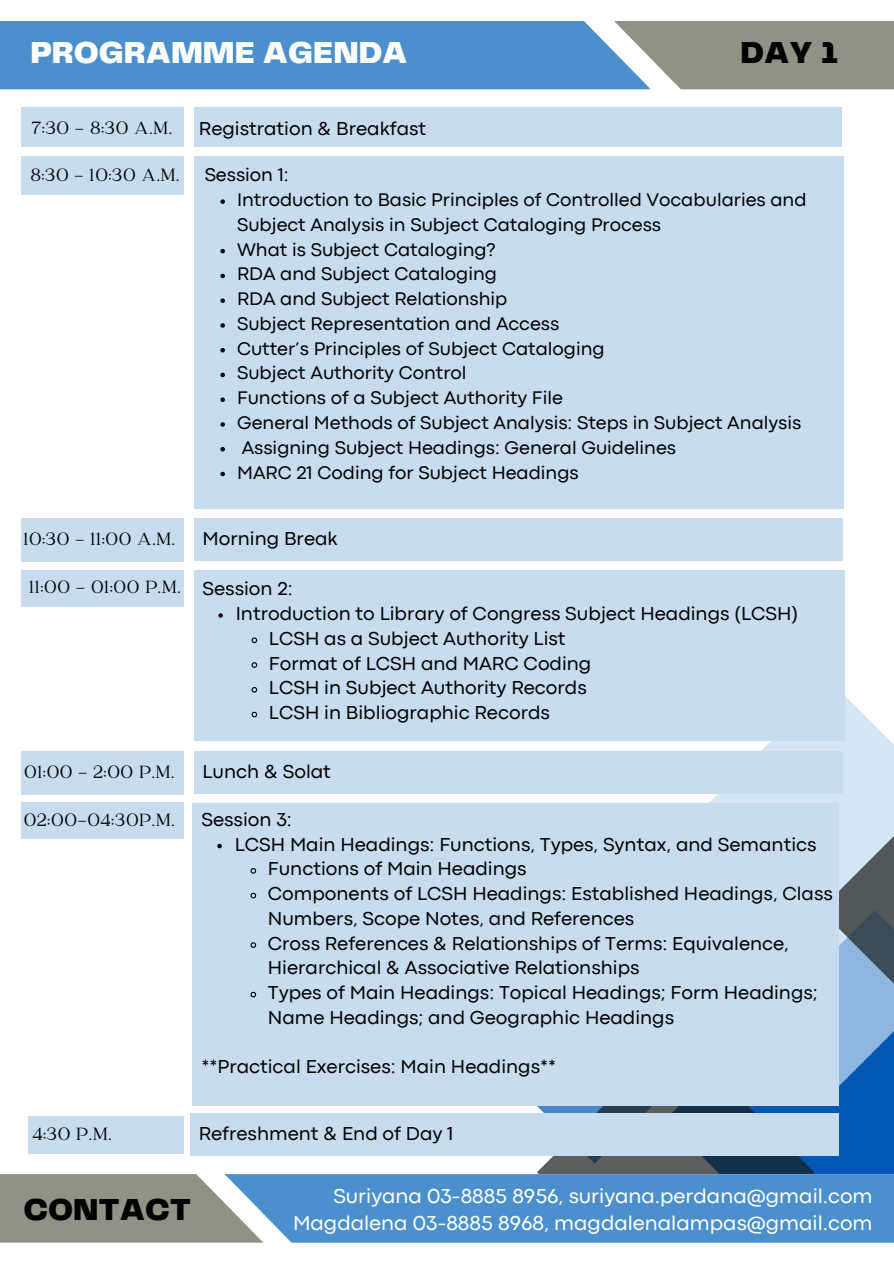
<style>
.page{position:relative;width:894px;height:1264px;background:#fff}
.page>*{position:absolute;margin:0;border:0;box-sizing:border-box;transform-origin:0 0}
.t1{font:900 31.5px "Telegraf";color:#fff}
.t2{font:900 31.5px "Telegraf";color:#000}
.t3{font:21px "Codec Pro";color:#fff}
.t4{font:19.5px/24.8px "Codec Pro";color:#000}
.t5{font:19.5px "Catchy Mager";letter-spacing:.05em;color:#000}
.t6{font:19.05px/24.8px "Codec Pro";color:#000}
</style>
<div class="page">
<svg style="left:0;top:21px;width:893px;height:68px;background:#6494ba"></svg>
<div style="left:21px;top:108px;width:163px;height:39px;background:#c7dcef"></div>
<div style="left:194px;top:156px;width:649px;height:352px;background:#c7dcef"></div>
<svg style="left:220px;top:199px;width:5px;height:5px"></svg>
<svg style="left:220px;top:249px;width:5px;height:4px"></svg>
<svg style="left:220px;top:274px;width:5px;height:4px"></svg>
<svg style="left:220px;top:298px;width:5px;height:5px"></svg>
<svg style="left:220px;top:323px;width:5px;height:5px"></svg>
<svg style="left:220px;top:348px;width:5px;height:4px"></svg>
<svg style="left:220px;top:373px;width:5px;height:4px"></svg>
<svg style="left:220px;top:397px;width:5px;height:5px"></svg>
<svg style="left:220px;top:422px;width:5px;height:5px"></svg>
<svg style="left:220px;top:447px;width:5px;height:4px"></svg>
<svg style="left:220px;top:472px;width:5px;height:4px"></svg>
<div style="left:814px;top:1094px;width:79px;height:79px;background:#0057b6"></div>
<svg style="left:524px;top:1105px;width:290px;height:68px;background:#4e6479"></svg>
<svg style="left:623px;top:681px;width:270px;height:413px"></svg>
<svg style="left:838px;top:805px;width:55px;height:209px;background:#8599aa"></svg>
<div style="left:194px;top:570px;width:650px;height:171px;background:#c7dcef"></div>
<svg style="left:218px;top:613px;width:5px;height:4px"></svg>
<svg style="left:251px;top:637px;width:7px;height:7px"></svg>
<svg style="left:251px;top:662px;width:7px;height:6px"></svg>
<svg style="left:251px;top:687px;width:7px;height:6px"></svg>
<svg style="left:251px;top:711px;width:7px;height:7px"></svg>
<div style="left:192px;top:802px;width:646px;height:303px;background:#c7dcef"></div>
<svg style="left:217px;top:843px;width:5px;height:5px"></svg>
<svg style="left:250px;top:868px;width:7px;height:6px"></svg>
<svg style="left:250px;top:892px;width:7px;height:7px"></svg>
<svg style="left:250px;top:942px;width:7px;height:6px"></svg>
<svg style="left:250px;top:991px;width:7px;height:7px"></svg>
<div style="left:194px;top:108px;width:647px;height:39px;background:#c7dcef"></div>
<div style="left:21px;top:156px;width:163px;height:39px;background:#c7dcef"></div>
<div style="left:21px;top:570px;width:162px;height:37px;background:#c7dcef"></div>
<div style="left:21px;top:751px;width:162px;height:43px;background:#c7dcef"></div>
<div style="left:21px;top:802px;width:162px;height:37px;background:#c7dcef"></div>
<div style="left:194px;top:751px;width:648px;height:42px;background:#c7dcef"></div>
<div style="left:28px;top:1116px;width:156px;height:37px;background:#c7dcef"></div>
<div style="left:191px;top:1113px;width:647px;height:42px;background:#c7dcef"></div>
<div style="left:263px;top:1174px;width:630px;height:68px;background:#4b90cd"></div>
<svg style="left:0;top:1174px;width:263px;height:68px;background:#989b92"></svg>
<div style="left:21px;top:517px;width:162px;height:44px;background:#c7dcef"></div>
<div style="left:194px;top:518px;width:648px;height:42px;background:#c7dcef"></div>
<h1 class="t1" style="left:30px;top:40px;width:378px">PROGRAMME AGENDA</h1>
<h1 class="t5" style="left:32px;top:118px;width:141px">7:30 - 8:30 A.M.</h1>
<p class="t4" style="left:199px;top:118px;width:228px">Registration &amp; Breakfast</p>
<h2 class="t2" style="left:740px;top:40px;width:99px">DAY 1</h2>
<p class="t5" style="left:30px;top:166px;width:150px">8:30 - 10:30 A.M.</p>
<p class="t6" style="left:204px;top:164px;width:85px">Session 1:</p>
<h2 class="t6" style="left:237px;top:189px;width:571px">Introduction to Basic Principles of Controlled Vocabularies and<br>Subject Analysis in Subject Cataloging Process</h2>
<p class="t6" style="left:237px;top:238px;width:260px">What is Subject Cataloging?</p>
<p class="t6" style="left:237px;top:263px;width:261px">RDA and Subject Cataloging</p>
<p class="t6" style="left:237px;top:288px;width:272px">RDA and Subject Relationship</p>
<p class="t6" style="left:237px;top:312px;width:323px">Subject Representation and Access</p>
<p class="t6" style="left:237px;top:337px;width:369px">Cutter’s Principles of Subject Cataloging</p>
<p class="t6" style="left:237px;top:362px;width:231px">Subject Authority Control</p>
<p class="t6" style="left:237px;top:387px;width:327px">Functions of a Subject Authority File</p>
<p class="t6" style="left:237px;top:411px;width:565px">General Methods of Subject Analysis: Steps in Subject Analysis</p>
<p class="t6" style="left:242px;top:436px;width:435px">Assigning Subject Headings: General Guidelines</p>
<p class="t6" style="left:237px;top:461px;width:343px">MARC 21 Coding for Subject Headings</p>
<h1 class="t5" style="left:23px;top:529px;width:153px">10:30 - 11:00 A.M.</h1>
<p class="t4" style="left:202px;top:528px;width:136px">Morning Break</p>
<p class="t5" style="left:29px;top:577px;width:153px">11:00 - 01:00 P.M.</p>
<p class="t5" style="left:24px;top:762px;width:151px">01:00 - 2:00 P.M.</p>
<p class="t5" style="left:24px;top:810px;width:152px">02:00-04:30P.M.</p>
<p class="t4" style="left:202px;top:578px;width:92px">Session 2:</p>
<p class="t4" style="left:236px;top:602px;width:563px">Introduction to Library of Congress Subject Headings (LCSH)</p>
<h2 class="t4" style="left:269px;top:627px;width:298px">LCSH as a Subject Authority List</h2>
<p class="t4" style="left:269px;top:652px;width:324px">Format of LCSH and MARC Coding</p>
<h2 class="t4" style="left:269px;top:677px;width:319px">LCSH in Subject Authority Records</h2>
<h2 class="t4" style="left:269px;top:701px;width:282px">LCSH in Bibliographic Records</h2>
<p class="t4" style="left:202px;top:760px;width:130px">Lunch &amp; Solat</p>
<h2 class="t4" style="left:201px;top:808px;width:92px">Session 3:</h2>
<h2 class="t4" style="left:235px;top:833px;width:583px">LCSH Main Headings: Functions, Types, Syntax, and Semantics</h2>
<p class="t4" style="left:268px;top:857px;width:260px">Functions of Main Headings</p>
<p class="t4" style="left:268px;top:882px;width:566px">Components of LCSH Headings: Established Headings, Class<br>Numbers, Scope Notes, and References</p>
<p class="t4" style="left:268px;top:932px;width:522px">Cross References &amp; Relationships of Terms: Equivalence,<br>Hierarchical &amp; Associative Relationships</p>
<p class="t4" style="left:268px;top:981px;width:551px">Types of Main Headings: Topical Headings; Form Headings;<br>Name Headings; and Geographic Headings</p>
<p class="t4" style="left:201px;top:1055px;width:356px">**Practical Exercises: Main Headings**</p>
<p class="t5" style="left:32px;top:1124px;width:80px">4:30 P.M.</p>
<p class="t4" style="left:199px;top:1122px;width:256px">Refreshment &amp; End of Day 1</p>
<p class="t2" style="left:23px;top:1196px;width:169px">CONTACT</p>
<p class="t3" style="left:333px;top:1188px;width:540px">Suriyana 03-8885 8956, suriyana.perdana@gmail.com</p>
<p class="t3" style="left:293px;top:1215px;width:581px">Magdalena 03-8885 8968, magdalenalampas@gmail.com</p>
</div>
